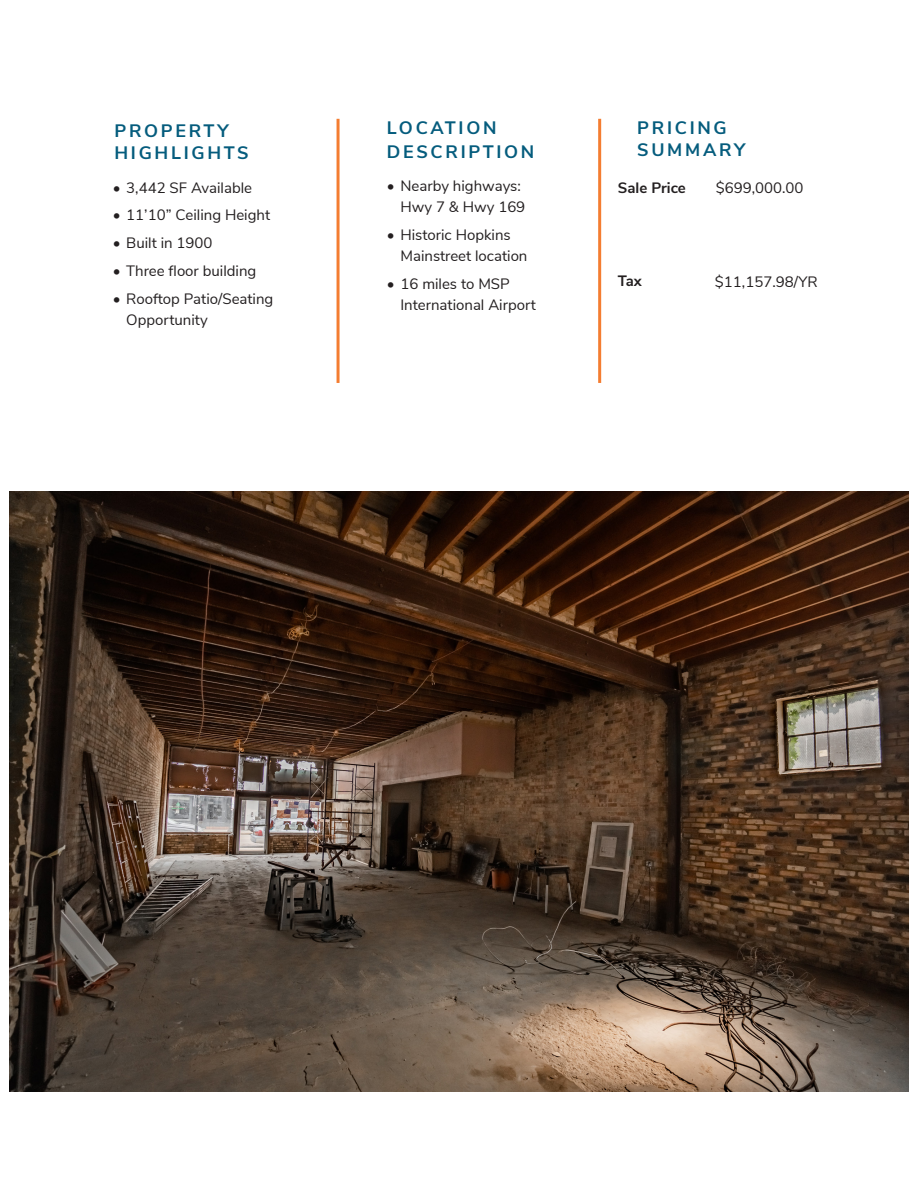
<style>
.page{position:relative;width:918px;height:1188px;background:#fff}
.page>*{position:absolute;margin:0;border:0;box-sizing:border-box;transform-origin:0 0}
.t1{font:700 18px/24px "Nunito Sans";letter-spacing:.15em;color:#055c7d}
.t2{font:15px/21px "Nunito Sans";color:#231f20}
.t3{font:700 15px "Nunito Sans";color:#231f20}
</style>
<div class="page">
<hr style="left:598px;top:119px;width:3px;height:264px;background:#f47d31">
<hr style="left:337px;top:119px;width:3px;height:264px;background:#f47d31">
<img style="left:9px;top:491px;width:900px;height:600px">
<p class="t1" style="left:114px;top:118px;width:116px">PROPERTY</p>
<p class="t1" style="left:114px;top:139px;width:136px">HIGHLIGHTS</p>
<p class="t2" style="left:113px;top:176px;width:141px">• 3,442 SF Available</p>
<p class="t2" style="left:113px;top:204px;width:159px">• 11’10” Ceiling Height</p>
<p class="t2" style="left:113px;top:231px;width:101px">• Built in 1900</p>
<p class="t2" style="left:113px;top:259px;width:145px">• Three floor building</p>
<p class="t2" style="left:126px;top:287px;width:149px;text-indent:-14px">• Rooftop Patio/Seating<br>Opportunity</p>
<p class="t1" style="left:387px;top:115px;width:149px">LOCATION<br>DESCRIPTION</p>
<p class="t2" style="left:387px;top:175px;width:140px;text-align:right">• Nearby highways:<br>Hwy 7 &amp; Hwy 169</p>
<p class="t2" style="left:400px;top:223px;width:129px;text-indent:-14px">• Historic Hopkins<br>Mainstreet location</p>
<p class="t2" style="left:400px;top:272px;width:137px;text-indent:-14px">• 16 miles to MSP<br>International Airport</p>
<p class="t1" style="left:637px;top:115px;width:91px">PRICING</p>
<p class="t1" style="left:637px;top:136px;width:110px">SUMMARY</p>
<p class="t3" style="left:618px;top:176px;width:70px">Sale Price</p>
<p class="t2" style="left:716px;top:176px;width:89px">$699,000.00</p>
<p class="t3" style="left:618px;top:270px;width:26px">Tax</p>
<p class="t2" style="left:715px;top:270px;width:104px">$11,157.98/YR</p>
</div>
